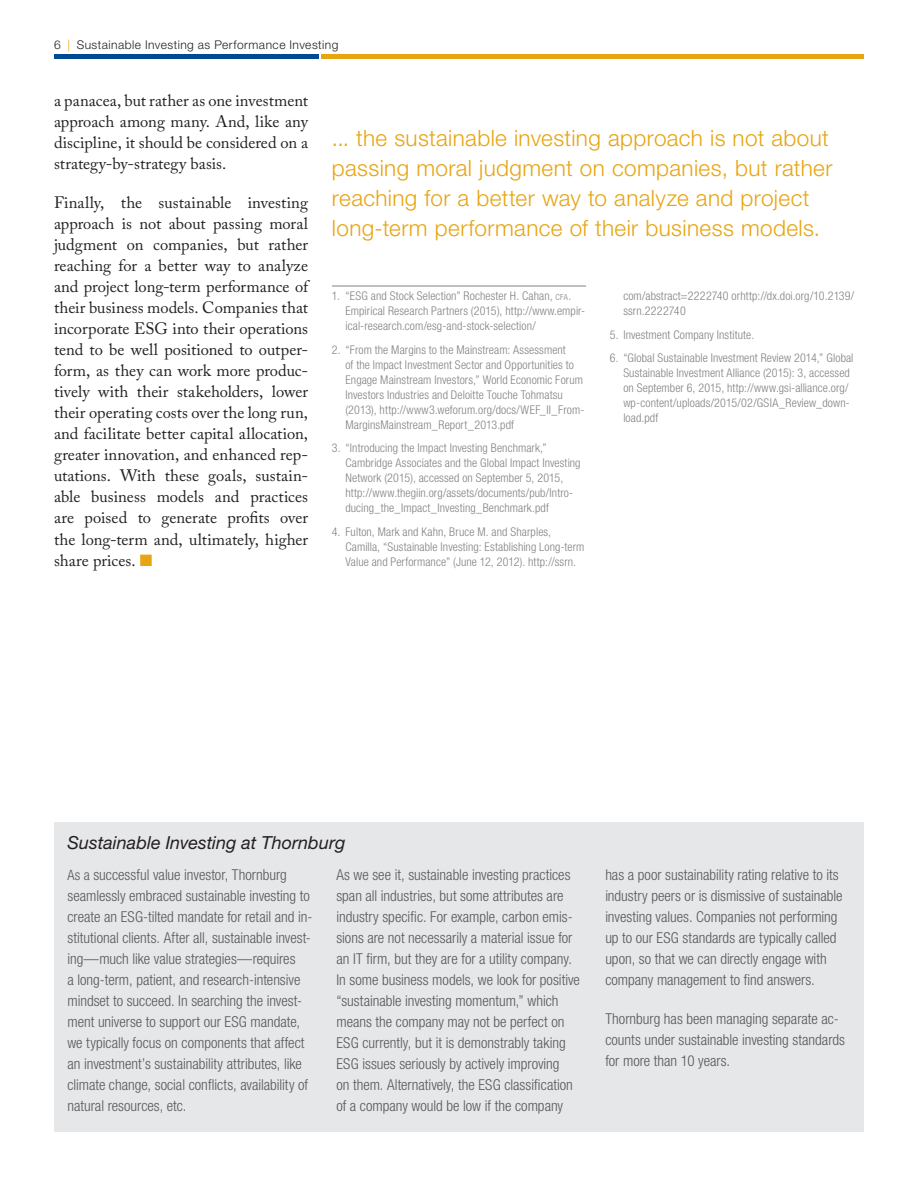
<style>
.page{position:relative;width:918px;height:1188px;background:#fff}
.page>*{position:absolute;margin:0;border:0;box-sizing:border-box;transform-origin:0 0}
.t1{font:300 22.5px/30px "Helvetica Neue LT Std";letter-spacing:.015em;color:#e7a512}
.t2{font:italic 18px "Helvetica Neue LT Std";color:#231f20}
.t3{font:16.5px/21px "Adobe Caslon Pro";color:#231f20;text-align:justify}
.t4{font:300 condensed 15px/21px "Helvetica Neue LT Std";color:#57585a}
.t5{font:300 condensed 12px/15px "Helvetica Neue LT Std";letter-spacing:.01em;color:#808285}
.t6{font:300 12px "Helvetica Neue LT Std";letter-spacing:.04em;color:#231f20}
.s1{color:#e7a512}
.s2{font-size:8.4px}
.s3{font-size:14.25px}
</style>
<div class="page">
<hr style="left:321px;top:54px;width:543px;height:4px;background:#e7a512">
<hr style="left:54px;top:54px;width:264px;height:4px;background:#014a91">
<hr style="left:332px;top:286px;width:254px;height:1px;background:#808285">
<div style="left:54px;top:822px;width:810px;height:310px;background:#e6e7e9"></div>
<p class="t6" style="left:54px;top:37px;width:286px">6 <span class="s1">|</span> Sustainable Investing as Performance Investing</p>
<p class="t3" style="left:54px;top:90px;width:256px">a panacea, but rather as one investment approach among many. And, like any discipline, it should be considered on a strategy-by-strategy basis.</p>
<p class="t3" style="left:54px;top:192px;width:256px">Finally, the sustainable investing approach is not about passing moral judgment on companies, but rather reaching for a better way to analyze and project long-term performance of their business models. Companies that incorporate ESG into their operations tend to be well positioned to outper&shy;form, as they can work more produc&shy;tively with their stakeholders, lower their operating costs over the long run, and facilitate better capital allocation, greater innovation, and enhanced rep&shy;utations. With these goals, sustain&shy;able business models and practices are poised to generate profits over the long-term and, ultimately, higher share prices. <span class="s1">■</span></p>
<h1 class="t1" style="left:332px;top:122px;width:502px">... the sustainable investing approach is not about passing moral judgment on companies, but rather reaching for a better way to analyze and project long-term performance of their business models.</h1>
<p class="t5" style="left:345px;top:288px;width:241px;text-indent:-14px">1. “ESG and Stock Selection” Rochester H. Cahan, <span class="s2">cfa</span>.<br>Empirical Research Partners (2015), http://www.empir&shy;ical-research.com/esg-and-stock-selection/</p>
<p class="t5" style="left:345px;top:342px;width:240px;text-indent:-14px">2. “From the Margins to the Mainstream: Assessment<br>of the Impact Investment Sector and Opportunities to Engage Mainstream Investors,” World Economic Forum Investors Industries and Deloitte Touche Tohmatsu (2013), http://www3.weforum.org/docs/WEF_II_From-MarginsMainstream_Report_2013.pdf</p>
<p class="t5" style="left:345px;top:440px;width:237px;text-indent:-14px">3. “Introducing the Impact Investing Benchmark,” Cambridge Associates and the Global Impact Investing Network (2015), accessed on September 5, 2015, http://www.thegiin.org/assets/documents/pub/Intro&shy;ducing_the_Impact_Investing_Benchmark.pdf</p>
<p class="t5" style="left:345px;top:524px;width:241px;text-indent:-14px">4. Fulton, Mark and Kahn, Bruce M. and Sharples,<br>Camilla, “Sustainable Investing: Establishing Long-term<br>Value and Performance” (June 12, 2012). http://ssrn.</p>
<p class="t5" style="left:623px;top:288px;width:232px">com/abstract=2222740 orhttp://dx.doi.org/10.2139/ ssrn.2222740</p>
<p class="t5" style="left:610px;top:327px;width:146px">5. Investment Company Institute.</p>
<p class="t5" style="left:623px;top:350px;width:232px;text-indent:-14px">6. “Global Sustainable Investment Review 2014,” Global Sustainable Investment Alliance (2015): 3, accessed on September 6, 2015, http://www.gsi-alliance.org/ wp-content/uploads/2015/02/GSIA_Review_down&shy;load.pdf</p>
<p class="t2" style="left:68px;top:832px;width:279px">Sustainable Investing at Thornburg</p>
<p class="t4" style="left:67px;top:864px;width:246px"><span class="s3">As a</span> successful value investor, Thornburg seamlessly embraced sustainable investing to create an ESG-tilted mandate for retail and in&shy;stitutional clients. After all, sustainable invest&shy;ing—much like value strategies—requires<br>a long-term, patient, and research-intensive mindset to succeed. In searching the invest&shy;ment universe to support our ESG mandate, we typically focus on components that affect an investment’s sustainability attributes, like climate change, social conflicts, availability of natural resources, etc.</p>
<p class="t4" style="left:336px;top:864px;width:245px">As we see it, sustainable investing practices span all industries, but some attributes are industry specific. For example, carbon emis&shy;sions are not necessarily a material issue for an IT firm, but they are for a utility company.<br>In some business models, we look for positive “sustainable investing momentum,” which means the company may not be perfect on ESG currently, but it is demonstrably taking ESG issues seriously by actively improving<br>on them. Alternatively, the ESG classification of a company would be low if the company</p>
<p class="t4" style="left:605px;top:864px;width:239px">has a poor sustainability rating relative to its industry peers or is dismissive of sustainable investing values. Companies not performing up to our ESG standards are typically called upon, so that we can directly engage with company management to find answers.</p>
<p class="t4" style="left:605px;top:1008px;width:241px">Thornburg has been managing separate ac&shy;counts under sustainable investing standards for more than 10 years.</p>
</div>
